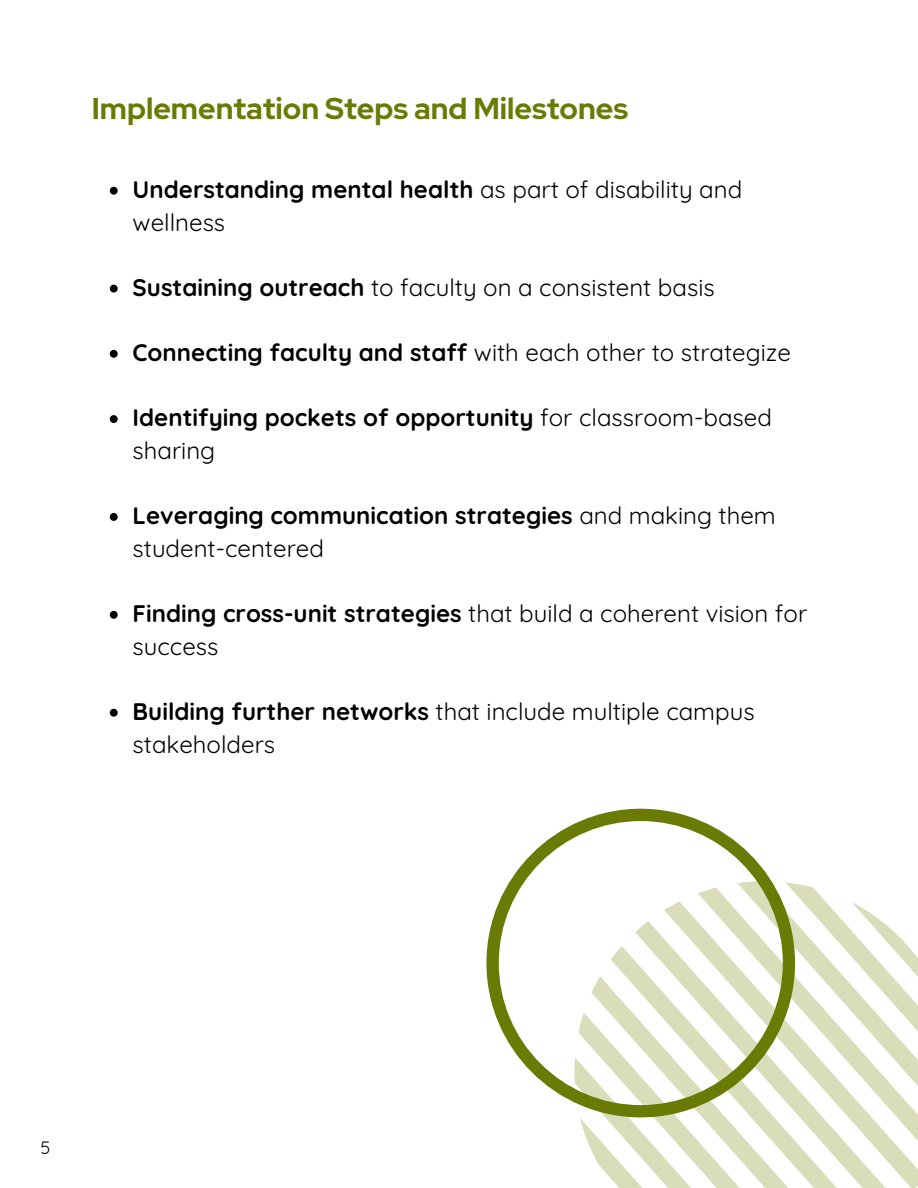
<style>
.page{position:relative;width:918px;height:1188px;background:#fff}
.page>*{position:absolute;margin:0;border:0;box-sizing:border-box;transform-origin:0 0}
.t1{font:700 30px "Red Hat Display";color:#697a05}
.t2{font:24px/32.7px "Quicksand";color:#000}
.t3{font:700 24px/32.7px "Quicksand";color:#000}
.t4{font:18px "Quicksand";color:#000}
.s1{font-weight:700}
.s2{font-weight:400}
</style>
<div class="page">
<svg style="left:110px;top:187px;width:8px;height:8px"></svg>
<svg style="left:110px;top:285px;width:8px;height:8px"></svg>
<svg style="left:110px;top:350px;width:8px;height:8px"></svg>
<svg style="left:110px;top:415px;width:8px;height:8px"></svg>
<svg style="left:110px;top:513px;width:8px;height:8px"></svg>
<svg style="left:110px;top:611px;width:8px;height:8px"></svg>
<svg style="left:110px;top:709px;width:8px;height:8px"></svg>
<svg style="left:580px;top:883px;width:338px;height:305px"></svg>
<svg style="left:486px;top:809px;width:309px;height:308px"></svg>
<h1 class="t1" style="left:92px;top:89px;width:538px">Implementation Steps and Milestones</h1>
<p class="t2" style="left:133px;top:173px;width:611px"><span class="s1">Understanding mental health</span> as part of disability and wellness</p>
<p class="t2" style="left:133px;top:271px;width:584px"><span class="s1">Sustaining outreach</span> to faculty on a consistent basis</p>
<p class="t3" style="left:133px;top:336px;width:660px">Connecting faculty and staff <span class="s2">with each other to strategize</span></p>
<p class="t3" style="left:133px;top:401px;width:641px">Identifying pockets of opportunity <span class="s2">for classroom-based sharing</span></p>
<p class="t3" style="left:133px;top:499px;width:645px">Leveraging communication strategies <span class="s2">and making them student-centered</span></p>
<p class="t2" style="left:133px;top:597px;width:676px"><span class="s1">Finding cross-unit strategies</span> that build a coherent vision for success</p>
<p class="t2" style="left:133px;top:695px;width:624px"><span class="s1">Building further networks</span> that include multiple campus stakeholders</p>
<p class="t4" style="left:40px;top:1136px;width:11px">5</p>
</div>
